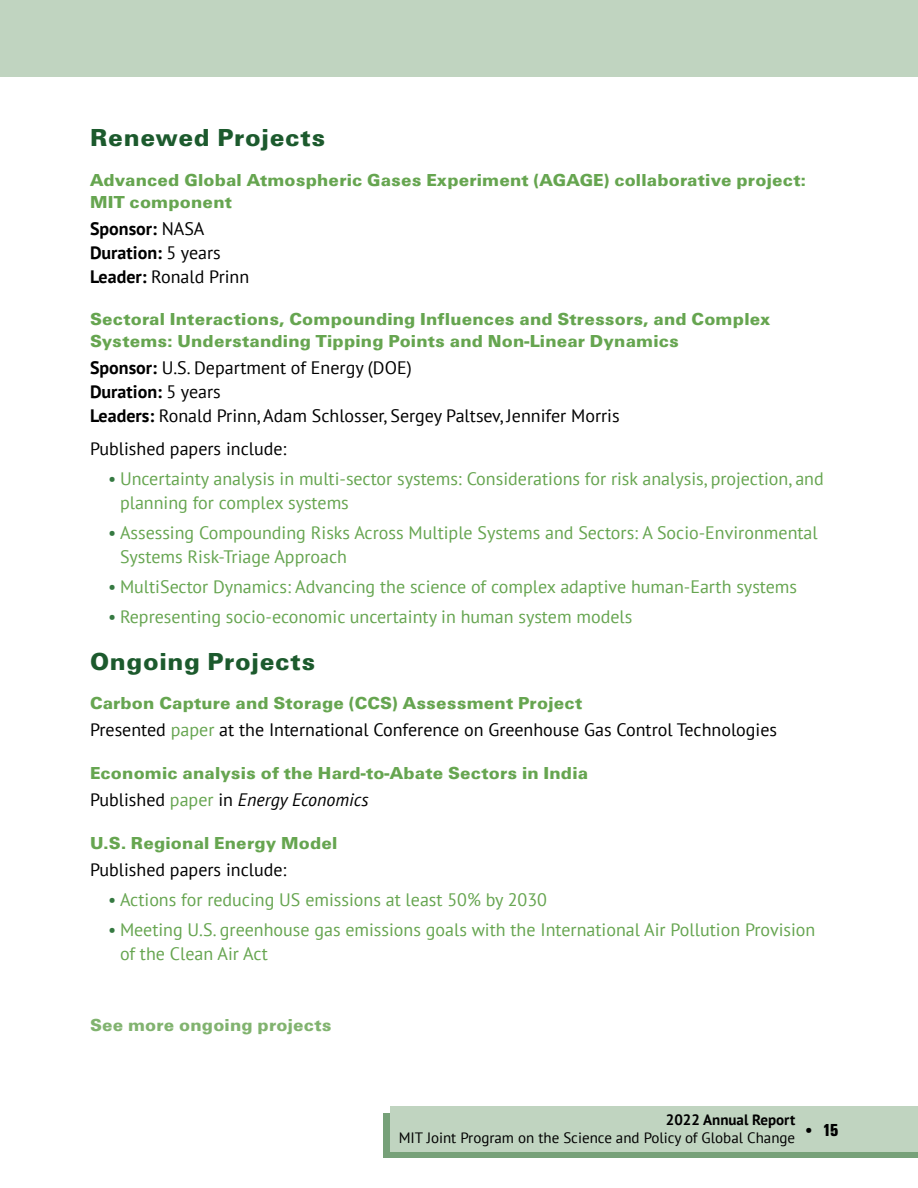
<style>
.page{position:relative;width:918px;height:1188px;background:#fff}
.page>*{position:absolute;margin:0;border:0;box-sizing:border-box;transform-origin:0 0}
.t1{font:900 25.5px "Urbano";letter-spacing:.025em;color:#1c5a2d}
.t2{font:18px/24px "PT Sans";color:#66a550}
.t3{font:900 18px/21.6px "Urbano";letter-spacing:.01em;color:#66a550}
.t4{font:18px/24px "PT Sans";color:#000}
.t5{font:700 18px/24px "PT Sans";color:#000}
.t6{font:italic 18px "PT Sans";color:#000}
.t7{font:900 18px "Urbano";letter-spacing:.015em;color:#81b36f}
.t8{font:15px/18px "PT Sans";color:#000}
.s1{font-weight:400}
.s2{font-weight:700}
.s3{color:#357941}
.s4{color:#66a550}
.s5{font-style:normal}
.s6{font-style:normal;color:#66a550}
</style>
<div class="page">
<svg style="left:383px;top:1113px;width:535px;height:45px;background:#80a782"></svg>
<div style="left:390px;top:1106px;width:528px;height:45px;background:#c0d4c0"></div>
<div style="left:0;top:0;width:918px;height:76px;background:#c0d4c0"></div>
<h1 class="t1" style="left:90px;top:123px;width:237px">Renewed Projects</h1>
<p class="t3" style="left:90px;top:169px;width:717px">Advanced Global Atmospheric Gases Experiment (AGAGE) collaborative project:<br>MIT component</p>
<p class="t5" style="left:90px;top:216px;width:161px">Sponsor: <span class="s1">NASA<br></span>Duration: <span class="s1">5 years<br></span>Leader: <span class="s1">Ronald Prinn</span></p>
<p class="t3" style="left:90px;top:309px;width:682px">Sectoral Interactions, Compounding Influences and Stressors, and Complex<br>Systems: Understanding Tipping Points and Non‑Linear Dynamics</p>
<p class="t4" style="left:90px;top:355px;width:531px"><span class="s2">Sponsor:</span> U.S. Department of Energy (DOE)<br><span class="s2">Duration:</span> 5 years<br><span class="s2">Leaders:</span> Ronald Prinn, Adam Schlosser, Sergey Paltsev, Jennifer Morris</p>
<p class="t4" style="left:90px;top:436px;width:198px">Published papers include:</p>
<p class="t2" style="left:120px;top:466px;width:705px;text-indent:-12px"><span class="s3">•</span> Uncertainty analysis in multi‑sector systems: Considerations for risk analysis, projection, and planning for complex systems</p>
<p class="t2" style="left:120px;top:520px;width:699px;text-indent:-12px"><span class="s3">•</span> Assessing Compounding Risks Across Multiple Systems and Sectors: A Socio‑Environmental<br>Systems Risk‑Triage Approach</p>
<p class="t2" style="left:108px;top:574px;width:691px"><span class="s3">•</span> MultiSector Dynamics: Advancing the science of complex adaptive human‑Earth systems</p>
<p class="t2" style="left:108px;top:604px;width:526px"><span class="s3">•</span> Representing socio‑economic uncertainty in human system models</p>
<h1 class="t1" style="left:90px;top:647px;width:227px">Ongoing Projects</h1>
<p class="t3" style="left:90px;top:693px;width:494px">Carbon Capture and Storage (CCS) Assessment Project</p>
<p class="t4" style="left:90px;top:718px;width:689px">Presented <span class="s4">paper</span> at the International Conference on Greenhouse Gas Control Technologies</p>
<p class="t3" style="left:90px;top:762px;width:500px">Economic analysis of the Hard‑to‑Abate Sectors in India</p>
<p class="t6" style="left:90px;top:788px;width:280px"><span class="s5">Published</span> <span class="s6">paper</span> <span class="s5">in</span> Energy Economics</p>
<p class="t3" style="left:90px;top:832px;width:249px">U.S. Regional Energy Model</p>
<p class="t4" style="left:90px;top:857px;width:198px">Published papers include:</p>
<p class="t2" style="left:108px;top:887px;width:441px"><span class="s3">•</span> Actions for reducing US emissions at least 50% by 2030</p>
<p class="t2" style="left:120px;top:917px;width:697px;text-indent:-12px"><span class="s3">•</span> Meeting U.S. greenhouse gas emissions goals with the International Air Pollution Provision of the Clean Air Act</p>
<p class="t7" style="left:90px;top:1015px;width:243px">See more ongoing projects</p>
<p class="t8" style="left:399px;top:1111px;width:441px;text-indent:267px"><span class="s2">2022 Annual Report<br></span>MIT Joint Program on the Science and Policy of Global Change <sup>•</sup> <sup>15</sup></p>
</div>
